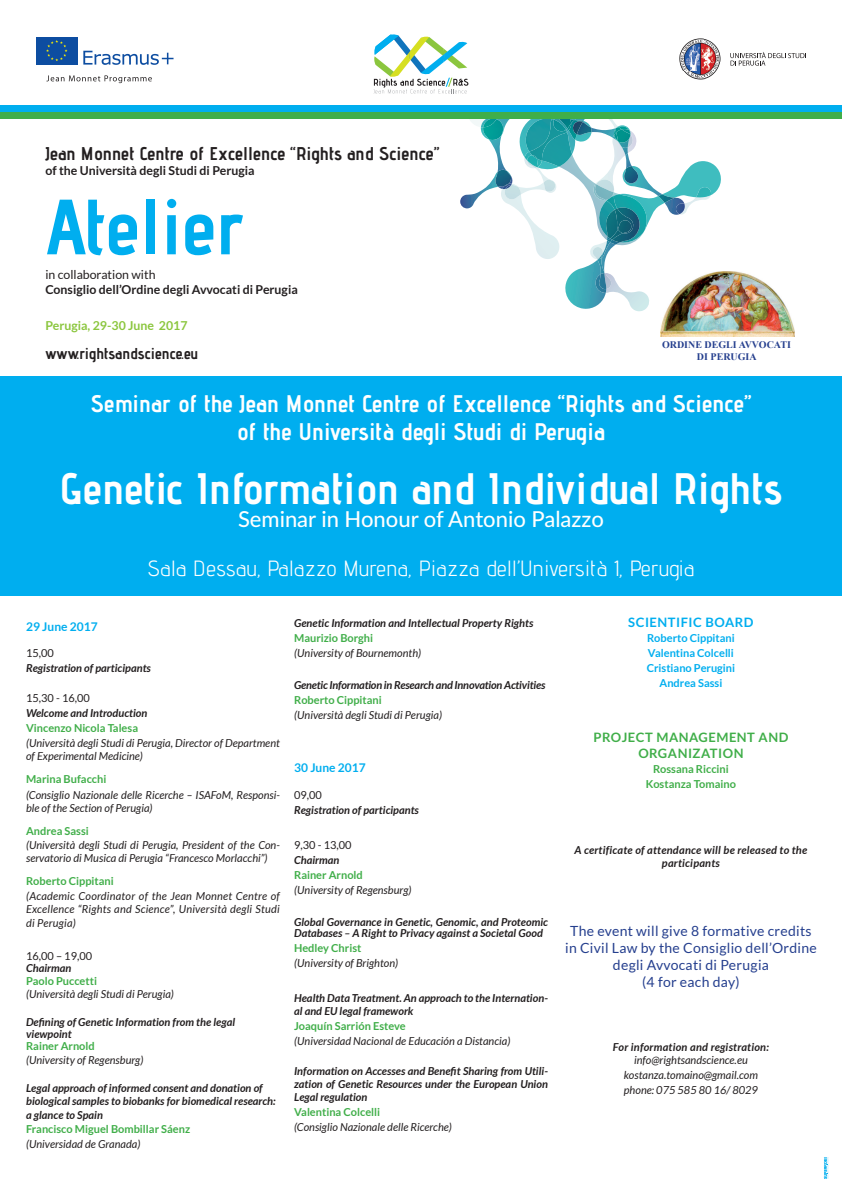
<style>
.page{position:relative;width:842px;height:1191px;background:#fff}
.page>*{position:absolute;margin:0;border:0;box-sizing:border-box;transform-origin:0 0}
.t1{font:700 78.1px "Advent Pro";color:#00aeef}
.t2{font:700 44px "Advent Pro";color:#fff}
.t3{font:700 24px "Advent Pro";color:#fff}
.t4{font:22px "Advent Pro";letter-spacing:.02em;color:#fff}
.t5{font:500 22px "Lato";color:#fff}
.t6{font:700 18.5px "Advent Pro";color:#231f20}
.t7{font:700 15.7px "Advent Pro";color:#231f20}
.t8{font:14px/16.8px "Lato";letter-spacing:.02em;color:#253f8e;text-align:center}
.t9{font:700 13px "Lato";letter-spacing:.04em;color:#40ae49}
.t10{font:700 13px "Lato";letter-spacing:.04em;color:#00aeef}
.t11{font:700 12.3px/14.8px "Lato";color:#231f20}
.t12{font:700 12.3px "Lato";color:#8bc63e}
.t13{font:700 12px "Lato";color:#00aeef}
.t14{font:italic 11px/13.2px "Lato";color:#231f20}
.t15{font:italic 700 11px/13px "Lato";color:#231f20}
.t16{font:700 11px/14px "Lato";color:#40ae49}
.t17{font:italic 700 11px "Lato";letter-spacing:.02em;color:#231f20}
.t18{font:700 11px "Lato";color:#00aeef}
.t19{font:italic 700 11px "Lato";letter-spacing:-.02em;color:#231f20}
.t20{font:11px "Lato";color:#231f20}
.t21{font:700 10px/12px "Times New Roman";color:#253f8e;text-align:center}
.s1{font-weight:400}
.s2{font-weight:700}
.s3{font-weight:700;font-style:normal;color:#40ae49}
.s4{font-style:normal;color:#40ae49}
.s5{font-style:italic;color:#231f20}
</style>
<div class="page">
<div style="left:0;top:376px;width:842px;height:219px;background:#00aeef"></div>
<div style="left:0;top:105px;width:842px;height:7px;background:#00aeef"></div>
<div style="left:0;top:112px;width:842px;height:7px;background:#40ae49"></div>
<svg style="left:46px;top:75px;width:106px;height:8px"></svg>
<svg style="left:83px;top:51px;width:91px;height:14px"></svg>
<div style="left:36px;top:37px;width:42px;height:28px;background:#0d4da1"></div>
<svg style="left:46px;top:40px;width:21px;height:21px"></svg>
<svg style="left:373px;top:34px;width:433px;height:277px"></svg>
<svg style="left:824px;top:1157px;width:4px;height:22px"></svg>
<img style="left:660px;top:271px;width:134px;height:66px">
<p class="t6" style="left:45px;top:142px;width:395px">Jean Monnet Centre of Excellence “Rights and Science”</p>
<p class="t11" style="left:45px;top:162px;width:211px">of the Università degli Studi di Perugia</p>
<p class="t1" style="left:45px;top:179px;width:202px">Atelier</p>
<p class="t11" style="left:45px;top:267px;width:254px"><span class="s1">in collaboration with<br></span>Consiglio dell’Ordine degli Avvocati di Perugia</p>
<p class="t12" style="left:45px;top:318px;width:144px">Perugia, 29-30 June 2017</p>
<p class="t7" style="left:45px;top:343px;width:154px">www.rightsandscience.eu</p>
<p class="t3" style="left:91px;top:389px;width:662px">Seminar of the Jean Monnet Centre of Excellence “Rights and Science”</p>
<p class="t3" style="left:237px;top:416px;width:370px">of the Università degli Studi di Perugia</p>
<p class="t2" style="left:60px;top:462px;width:724px">Genetic Information and Individual Rights</p>
<p class="t5" style="left:238px;top:503px;width:367px">Seminar in Honour of Antonio Palazzo</p>
<p class="t4" style="left:148px;top:554px;width:548px">Sala Dessau, Palazzo Murena, Piazza dell’Università 1, Perugia</p>
<p class="t21" style="left:662px;top:338px;width:130px">ORDINE DEGLI AVVOCATI<br>DI PERUGIA</p>
<p class="t13" style="left:26px;top:620px;width:73px">29 June 2017</p>
<p class="t20" style="left:26px;top:647px;width:29px">15,00</p>
<p class="t15" style="left:26px;top:662px;width:126px">Registration of participants</p>
<p class="t20" style="left:26px;top:692px;width:65px">15,30 - 16,00</p>
<p class="t15" style="left:26px;top:707px;width:123px">Welcome and Introduction</p>
<p class="t16" style="left:26px;top:721px;width:113px">Vincenzo Nicola Talesa</p>
<p class="t14" style="left:26px;top:737px;width:255px">(Università degli Studi di Perugia, Director of Department of Experimental Medicine)</p>
<p class="t16" style="left:26px;top:772px;width:82px">Marina Bufacchi</p>
<p class="t14" style="left:26px;top:788px;width:255px">(Consiglio Nazionale delle Ricerche – ISAFoM, Responsi&shy;ble of the Section of Perugia)</p>
<p class="t16" style="left:26px;top:823px;width:64px">Andrea Sassi</p>
<p class="t14" style="left:26px;top:838px;width:255px">(Università degli Studi di Perugia, President of the Con&shy;servatorio di Musica di Perugia “Francesco Morlacchi”)</p>
<p class="t16" style="left:26px;top:874px;width:89px">Roberto Cippitani</p>
<p class="t14" style="left:26px;top:890px;width:255px;text-align:justify">(Academic Coordinator of the Jean Monnet Centre of Excellence “Rights and Science”, Università degli Studi di Perugia)</p>
<p class="t20" style="left:26px;top:949px;width:68px">16,00 – 19,00</p>
<p class="t14" style="left:26px;top:961px;width:149px"><span class="s2">Chairman<br></span><span class="s3">Paolo Puccetti<br></span>(Università degli Studi di Perugia)</p>
<p class="t15" style="left:26px;top:1016px;width:211px;line-height:12px">Defining of Genetic Information from the legal viewpoint<br><span class="s4">Rainer Arnold</span></p>
<p class="t14" style="left:26px;top:1053px;width:119px">(University of Regensburg)</p>
<p class="t15" style="left:26px;top:1081px;width:251px">Legal approach of informed consent and donation of biological samples to biobanks for biomedical research:</p>
<p class="t16" style="left:26px;top:1107px;width:166px"><span class="s5">a glance to Spain<br></span>Francisco Miguel Bombillar Sáenz</p>
<p class="t14" style="left:26px;top:1137px;width:116px">(Universidad de Granada)</p>
<p class="t15" style="left:294px;top:617px;width:241px">Genetic Information and Intellectual Property Rights</p>
<p class="t16" style="left:294px;top:631px;width:81px">Maurizio Borghi</p>
<p class="t14" style="left:294px;top:647px;width:129px">(University of Bournemonth)</p>
<p class="t19" style="left:294px;top:679px;width:253px">Genetic Information in Research and Innovation Activities</p>
<p class="t16" style="left:294px;top:693px;width:89px">Roberto Cippitani</p>
<p class="t14" style="left:294px;top:709px;width:149px">(Università degli Studi di Perugia)</p>
<p class="t13" style="left:294px;top:761px;width:73px">30 June 2017</p>
<p class="t20" style="left:294px;top:788px;width:29px">09,00</p>
<p class="t15" style="left:294px;top:803px;width:126px">Registration of participants</p>
<p class="t20" style="left:294px;top:839px;width:59px">9,30 - 13,00</p>
<p class="t15" style="left:294px;top:854px;width:47px">Chairman</p>
<p class="t16" style="left:294px;top:868px;width:70px">Rainer Arnold</p>
<p class="t14" style="left:294px;top:884px;width:119px">(University of Regensburg)</p>
<p class="t15" style="left:294px;top:917px;width:255px;line-height:11px">Global Governance in Genetic, Genomic, and Proteomic<br>Databases – A Right to Privacy against a Societal Good</p>
<p class="t16" style="left:294px;top:941px;width:69px">Hedley Christ</p>
<p class="t14" style="left:294px;top:957px;width:106px">(University of Brighton)</p>
<p class="t15" style="left:294px;top:992px;width:255px">Health Data Treatment. An approach to the Internation&shy;al and EU legal framework</p>
<p class="t16" style="left:294px;top:1019px;width:113px">Joaquín Sarrión Esteve</p>
<p class="t14" style="left:294px;top:1035px;width:218px">(Universidad Nacional de Educación a Distancia)</p>
<p class="t15" style="left:294px;top:1065px;width:255px;text-align:justify">Information on Accesses and Benefit Sharing from Utili&shy;zation of Genetic Resources under the European Union Legal regulation</p>
<p class="t16" style="left:294px;top:1105px;width:88px">Valentina Colcelli</p>
<p class="t14" style="left:294px;top:1121px;width:159px">(Consiglio Nazionale delle Ricerche)</p>
<p class="t10" style="left:628px;top:615px;width:127px">SCIENTIFIC BOARD</p>
<p class="t18" style="left:647px;top:632px;width:89px">Roberto Cippitani</p>
<p class="t18" style="left:648px;top:647px;width:88px">Valentina Colcelli</p>
<p class="t18" style="left:647px;top:662px;width:90px">Cristiano Perugini</p>
<p class="t18" style="left:659px;top:677px;width:64px">Andrea Sassi</p>
<p class="t9" style="left:593px;top:730px;width:196px">PROJECT MANAGEMENT AND</p>
<p class="t9" style="left:638px;top:746px;width:107px">ORGANIZATION</p>
<p class="t16" style="left:653px;top:762px;width:77px">Rossana Riccini</p>
<p class="t16" style="left:646px;top:777px;width:91px">Kostanza Tomaino</p>
<p class="t17" style="left:574px;top:844px;width:234px">A certificate of attendance will be released to the</p>
<p class="t17" style="left:662px;top:857px;width:59px">participants</p>
<p class="t8" style="left:565px;top:922px;width:253px">The event will give 8 formative credits in Civil Law by the Consiglio dell’Ordine degli Avvocati di Perugia<br>(4 for each day)</p>
<p class="t17" style="left:613px;top:1040px;width:157px">For information and registration:</p>
<p class="t14" style="left:634px;top:1053px;width:115px">info@rightsandscience.eu</p>
<p class="t14" style="left:624px;top:1068px;width:136px">kostanza.tomaino@gmail.com</p>
<p class="t14" style="left:624px;top:1083px;width:135px">phone: 075 585 80 16/ 8029</p>
</div>
